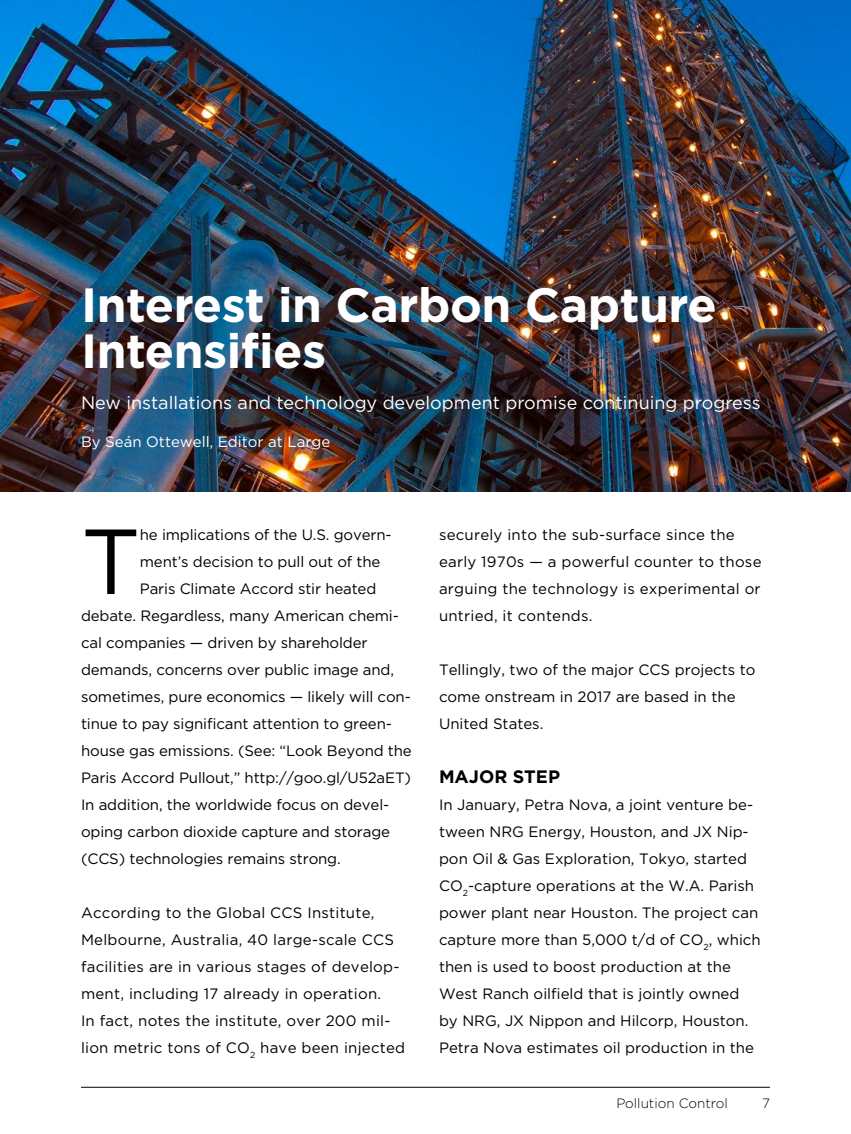
<style>
.page{position:relative;width:851px;height:1134px;background:#fff}
.page>*{position:absolute;margin:0;border:0;box-sizing:border-box;transform-origin:0 0}
.t1{font:92.1px "Gotham";color:#000}
.t2{font:700 48px/46.5px "Gotham";letter-spacing:-.01em;color:#fff}
.t3{font:18px "Gotham";color:#fff}
.t4{font:700 18px "Gotham";color:#000}
.t5{font:15px/27px "Gotham";color:#000}
.t6{font:15px "Gotham";color:#fff}
.t7{font:300 13.5px "Gotham";color:#000}
</style>
<div class="page">
<hr style="left:81px;top:1087px;width:689px;height:1px;background:#000">
<img style="left:0;top:0;width:850px;height:491px">
<h2 class="t2" style="left:81px;top:281px;width:637px">Interest in Carbon Capture<br>Intensifies</h2>
<p class="t3" style="left:81px;top:391px;width:681px">New installations and technology development promise continuing progress</p>
<p class="t6" style="left:81px;top:432px;width:251px">By Seán Ottewell, Editor at Large</p>
<h1 class="t1" style="left:81px;top:502px;width:61px">T</h1>
<p class="t5" style="left:140px;top:521px;width:253px">he implications of the U.S. govern-</p>
<p class="t5" style="left:140px;top:548px;width:242px">ment’s decision to pull out of the</p>
<p class="t5" style="left:140px;top:575px;width:238px">Paris Climate Accord stir heated</p>
<p class="t5" style="left:81px;top:602px;width:319px">debate. Regardless, many American chemi-</p>
<p class="t5" style="left:81px;top:629px;width:288px">cal companies — driven by shareholder</p>
<p class="t5" style="left:81px;top:656px;width:314px">demands, concerns over public image and,</p>
<p class="t5" style="left:81px;top:683px;width:331px">sometimes, pure economics — likely will con-</p>
<p class="t5" style="left:81px;top:710px;width:312px">tinue to pay significant attention to green-</p>
<p class="t5" style="left:81px;top:737px;width:332px">house gas emissions. (See: “Look Beyond the</p>
<p class="t5" style="left:81px;top:764px;width:331px">Paris Accord Pullout,” http://goo.gl/U52aET)</p>
<p class="t5" style="left:81px;top:791px;width:310px">In addition, the worldwide focus on devel-</p>
<p class="t5" style="left:81px;top:818px;width:310px">oping carbon dioxide capture and storage</p>
<p class="t5" style="left:81px;top:845px;width:261px">(CCS) technologies remains strong.</p>
<p class="t5" style="left:81px;top:899px;width:325px">According to the Global CCS Institute, Melbourne, Australia, 40 large-scale CCS facilities are in various stages of develop&shy;ment, including 17 already in operation.<br>In fact, notes the institute, over 200 mil&shy;lion metric tons of CO<sub>2</sub> have been injected</p>
<p class="t5" style="left:439px;top:521px;width:324px">securely into the sub-surface since the early 1970s — a powerful counter to those arguing the technology is experimental or untried, it contends.</p>
<p class="t5" style="left:439px;top:656px;width:318px">Tellingly, two of the major CCS projects to come onstream in 2017 are based in the<br>United States.</p>
<p class="t4" style="left:439px;top:765px;width:122px">MAJOR STEP</p>
<p class="t5" style="left:439px;top:791px;width:323px">In January, Petra Nova, a joint venture be&shy;tween NRG Energy, Houston, and JX Nip&shy;pon Oil &amp; Gas Exploration, Tokyo, started CO<sub>2</sub>-capture operations at the W.A. Parish power plant near Houston. The project can capture more than 5,000 t/d of CO<sub>2</sub>, which then is used to boost production at the West Ranch oilfield that is jointly owned by NRG, JX Nippon and Hilcorp, Houston.<br>Petra Nova estimates oil production in the</p>
<p class="t7" style="left:616px;top:1095px;width:113px">Pollution Control</p>
<p class="t7" style="left:762px;top:1095px;width:9px">7</p>
</div>
